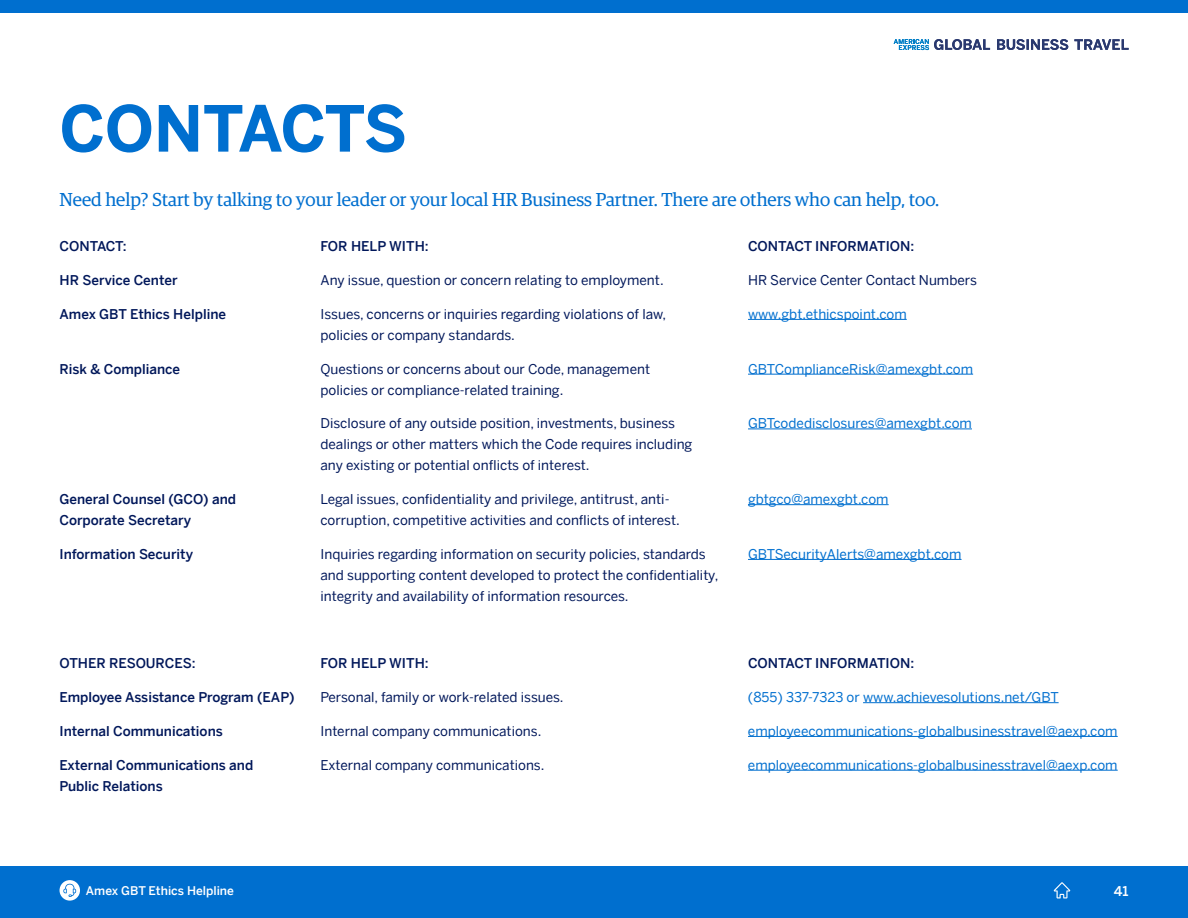
<style>
.page{position:relative;width:1188px;height:918px;background:#fff}
.page>*{position:absolute;margin:0;border:0;box-sizing:border-box;transform-origin:0 0}
.t1{font:700 63px "Benton Sans";letter-spacing:-.03em;color:#006fcf}
.t2{font:18.75px "Guardian Egyp";color:#006fcf}
.t3{font:13.5px/21px "Benton Sans";color:#00175a}
.t4{font:500 13.5px "Benton Sans";color:#00175a}
.t5{font:13.5px "Benton Sans";color:#006fcf}
.t6{font:500 13.5px "Benton Sans";letter-spacing:-.02em;color:#00175a}
.t7{font:500 13.5px "Benton Sans";color:#fff}
.t8{font:500 12px "Benton Sans";color:#fff}
</style>
<div class="page">
<div style="left:0;top:0;width:1188px;height:13px;background:#006fcf"></div>
<div style="left:0;top:867px;width:1188px;height:51px;background:#006fcf"></div>
<svg style="left:1054px;top:882px;width:16px;height:16px"></svg>
<div style="left:60px;top:880px;width:20px;height:21px;background:#fff;border-radius:50%"></div>
<svg style="left:63px;top:884px;width:13px;height:13px"></svg>
<svg style="left:997px;top:39px;width:71px;height:11px"></svg>
<svg style="left:1074px;top:39px;width:55px;height:11px"></svg>
<svg style="left:894px;top:39px;width:96px;height:11px"></svg>
<hr style="left:748px;top:319px;width:159px;height:1px;background:#006fcf">
<hr style="left:748px;top:374px;width:225px;height:1px;background:#006fcf">
<hr style="left:748px;top:429px;width:224px;height:1px;background:#006fcf">
<hr style="left:748px;top:504px;width:141px;height:1px;background:#006fcf">
<hr style="left:748px;top:559px;width:214px;height:1px;background:#006fcf">
<hr style="left:863px;top:702px;width:196px;height:1px;background:#006fcf">
<hr style="left:748px;top:736px;width:370px;height:1px;background:#006fcf">
<hr style="left:748px;top:770px;width:370px;height:1px;background:#006fcf">
<h1 class="t1" style="left:60px;top:82px;width:349px">CONTACTS</h1>
<h2 class="t2" style="left:60px;top:187px;width:881px">Need help? Start by talking to your leader or your local HR Business Partner. There are others who can help, too.</h2>
<p class="t6" style="left:60px;top:237px;width:69px">CONTACT:</p>
<p class="t4" style="left:321px;top:237px;width:110px">FOR HELP WITH:</p>
<p class="t4" style="left:748px;top:237px;width:168px">CONTACT INFORMATION:</p>
<p class="t4" style="left:60px;top:270px;width:120px">HR Service Center</p>
<p class="t3" style="left:321px;top:269px;width:345px">Any issue, question or concern relating to employment.</p>
<p class="t3" style="left:748px;top:269px;width:230px">HR Service Center Contact Numbers</p>
<p class="t4" style="left:60px;top:304px;width:168px">Amex GBT Ethics Helpline</p>
<p class="t3" style="left:321px;top:303px;width:347px">Issues, concerns or inquiries regarding violations of law,</p>
<p class="t5" style="left:748px;top:304px;width:160px">www.gbt.ethicspoint.com</p>
<p class="t3" style="left:321px;top:324px;width:196px">policies or company standards.</p>
<p class="t4" style="left:60px;top:359px;width:122px">Risk &amp; Compliance</p>
<p class="t3" style="left:321px;top:358px;width:331px">Questions or concerns about our Code, management</p>
<p class="t5" style="left:748px;top:359px;width:227px">GBTComplianceRisk@amexgbt.com</p>
<p class="t3" style="left:321px;top:379px;width:244px">policies or compliance-related training.</p>
<p class="t3" style="left:321px;top:412px;width:356px">Disclosure of any outside position, investments, business</p>
<p class="t5" style="left:748px;top:414px;width:225px">GBTcodedisclosures@amexgbt.com</p>
<p class="t3" style="left:321px;top:433px;width:373px">dealings or other matters which the Code requires including any existing or potential onflicts of interest.</p>
<p class="t4" style="left:60px;top:489px;width:178px">General Counsel (GCO) and</p>
<p class="t3" style="left:320px;top:488px;width:351px">Legal issues, confidentiality and privilege, antitrust, anti-</p>
<p class="t5" style="left:748px;top:490px;width:142px">gbtgco@amexgbt.com</p>
<p class="t4" style="left:60px;top:510px;width:133px">Corporate Secretary</p>
<p class="t3" style="left:320px;top:509px;width:361px">corruption, competitive activities and conflicts of interest.</p>
<p class="t4" style="left:60px;top:544px;width:135px">Information Security</p>
<p class="t3" style="left:320px;top:543px;width:387px">Inquiries regarding information on security policies, standards</p>
<p class="t5" style="left:748px;top:544px;width:215px">GBTSecurityAlerts@amexgbt.com</p>
<p class="t3" style="left:320px;top:564px;width:399px">and supporting content developed to protect the confidentiality, integrity and availability of information resources.</p>
<p class="t4" style="left:60px;top:654px;width:138px">OTHER RESOURCES:</p>
<p class="t4" style="left:320px;top:654px;width:110px">FOR HELP WITH:</p>
<p class="t4" style="left:748px;top:654px;width:168px">CONTACT INFORMATION:</p>
<p class="t4" style="left:60px;top:688px;width:237px">Employee Assistance Program (EAP)</p>
<p class="t3" style="left:320px;top:686px;width:245px">Personal, family or work-related issues.</p>
<p class="t5" style="left:748px;top:688px;width:312px">(855) 337-7323 or www.achievesolutions.net/GBT</p>
<p class="t4" style="left:59px;top:721px;width:165px">Internal Communications</p>
<p class="t3" style="left:320px;top:720px;width:222px">Internal company communications.</p>
<p class="t5" style="left:748px;top:721px;width:371px">employeecommunications-globalbusinesstravel@aexp.com</p>
<p class="t4" style="left:59px;top:755px;width:195px">External Communications and</p>
<p class="t3" style="left:320px;top:754px;width:225px">External company communications.</p>
<p class="t5" style="left:748px;top:755px;width:371px">employeecommunications-globalbusinesstravel@aexp.com</p>
<p class="t4" style="left:59px;top:776px;width:105px">Public Relations</p>
<p class="t8" style="left:86px;top:882px;width:150px">Amex GBT Ethics Helpline</p>
<p class="t7" style="left:1114px;top:881px;width:16px">41</p>
</div>
